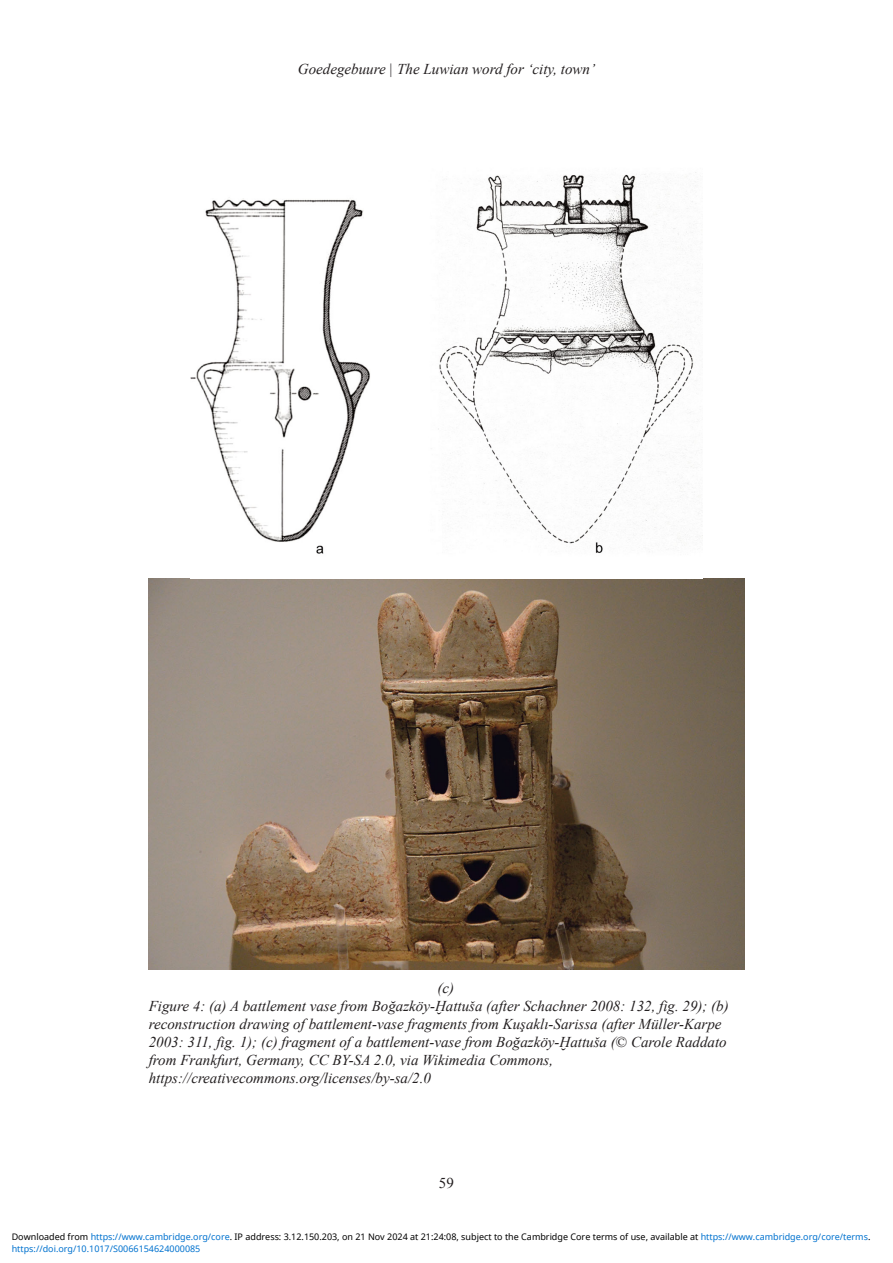
<style>
.page{position:relative;width:893px;height:1263px;background:#fff}
.page>*{position:absolute;margin:0;border:0;box-sizing:border-box;transform-origin:0 0}
.t1{font:italic 15px/18px "Times New Roman";color:#231f20}
.t2{font:15px "Times New Roman";color:#231f20}
.t3{font:9px "Noto Sans";color:#000}
.t4{font:9px "Noto Sans";color:#0172cf}
.s1{color:#0172cf}
</style>
<div class="page">
<img style="left:149px;top:579px;width:595px;height:390px">
<img style="left:190px;top:172px;width:513px;height:382px">
<p class="t1" style="left:298px;top:60px;width:299px">Goedegebuure | The Luwian word for ‘city, town’</p>
<p class="t1" style="left:149px;top:979px;width:581px;text-indent:289px">(c)<br>Figure 4: (a) A battlement vase from Boğazköy-Ḫattuša (after Schachner 2008: 132, fig. 29); (b) reconstruction drawing of battlement-vase fragments from Kuşaklı-Sarissa (after Müller-Karpe 2003: 311, fig. 1); (c) fragment of a battlement-vase from Boğazköy-Ḫattuša (© Carole Raddato from Frankfurt, Germany, CC BY-SA 2.0, via Wikimedia Commons, https://creativecommons.org/licenses/by-sa/2.0</p>
<p class="t2" style="left:439px;top:1175px;width:16px">59</p>
<p class="t3" style="left:12px;top:1231px;width:860px">Downloaded from <span class="s1">https://www.cambridge.org/core</span>. IP address: 3.12.150.203, on 21 Nov 2024 at 21:24:08, subject to the Cambridge Core terms of use, available at <span class="s1">https://www.cambridge.org/core/terms</span>.</p>
<p class="t4" style="left:12px;top:1243px;width:190px">https://doi.org/10.1017/S0066154624000085</p>
</div>
